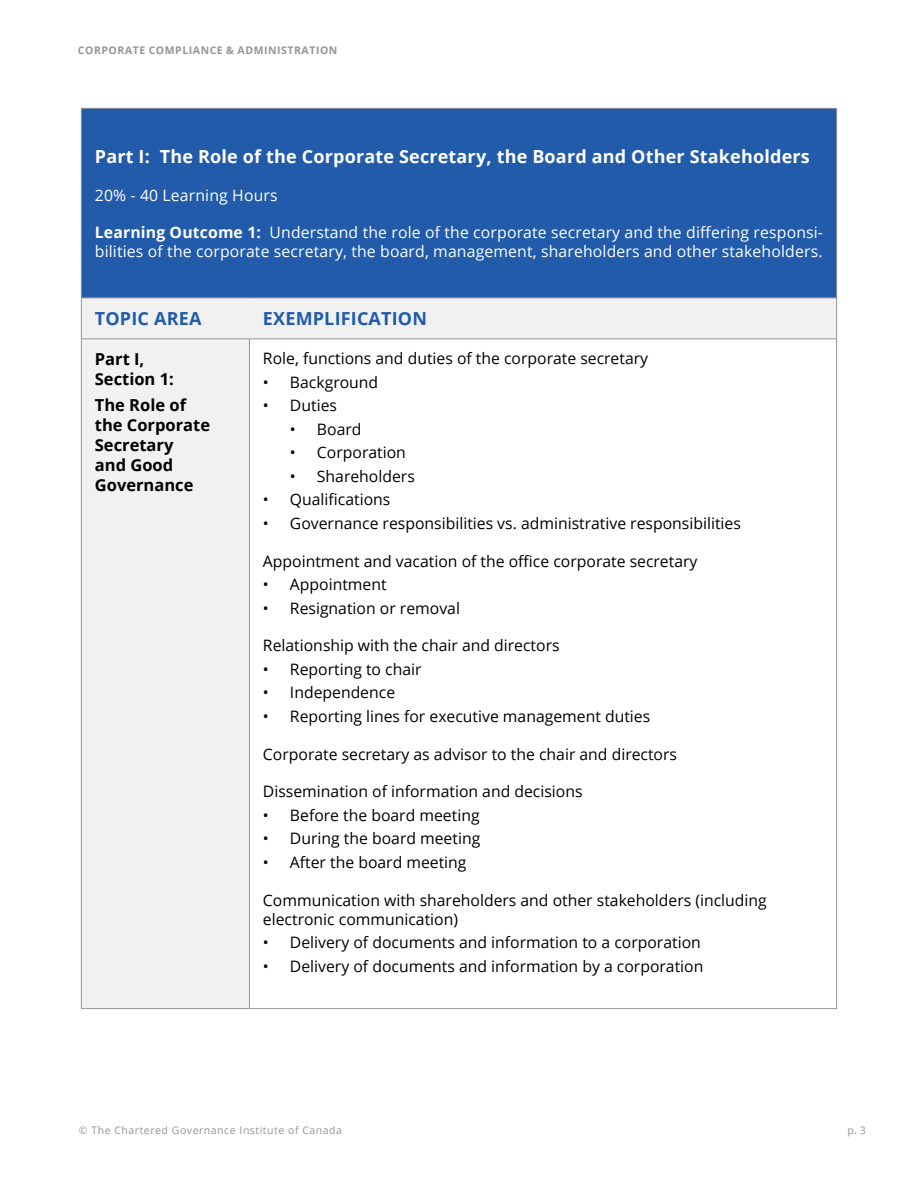
<style>
.page{position:relative;width:918px;height:1188px;background:#fff}
.page>*{position:absolute;margin:0;border:0;box-sizing:border-box;transform-origin:0 0}
.t1{font:700 18px "Open Sans";letter-spacing:.01em;color:#fff}
.t2{font:700 18px "Open Sans";letter-spacing:.01em;color:#215baa}
.t3{font:700 16.5px/19.8px "Open Sans";color:#000}
.t4{font:15.75px/18.9px "Open Sans";color:#000}
.t5{font:15.75px/18.9px "Open Sans";letter-spacing:.01em;color:#fff}
.t6{font:10.5px "Open Sans";letter-spacing:.05em;color:#939598}
.t7{font:700 10.5px "Open Sans";letter-spacing:.05em;color:#939598}
.s1{font-weight:700}
</style>
<div class="page">
<div style="left:81px;top:108px;width:756px;height:190px;background:#215baa"></div>
<svg style="left:82px;top:299px;width:754px;height:709px"></svg>
<hr style="left:81px;top:108px;width:168px;height:1px;background:#939598">
<hr style="left:81px;top:109px;width:1px;height:189px;background:#939598">
<hr style="left:249px;top:108px;width:588px;height:1px;background:#939598">
<hr style="left:836px;top:109px;width:1px;height:189px;background:#939598">
<hr style="left:81px;top:298px;width:1px;height:41px;background:#939598">
<hr style="left:836px;top:298px;width:1px;height:41px;background:#939598">
<hr style="left:81px;top:339px;width:1px;height:669px;background:#939598">
<hr style="left:836px;top:339px;width:1px;height:669px;background:#939598">
<hr style="left:81px;top:1008px;width:168px;height:1px;background:#939598">
<hr style="left:249px;top:1008px;width:588px;height:1px;background:#939598">
<hr style="left:82px;top:298px;width:167px;height:1px;background:#939598">
<hr style="left:249px;top:298px;width:587px;height:1px;background:#939598">
<hr style="left:82px;top:339px;width:167px;height:1px;background:#939598">
<hr style="left:249px;top:339px;width:587px;height:1px;background:#939598">
<hr style="left:249px;top:339px;width:1px;height:669px;background:#939598">
<p class="t7" style="left:78px;top:43px;width:261px">CORPORATE COMPLIANCE &amp; ADMINISTRATION</p>
<p class="t1" style="left:95px;top:144px;width:716px">Part I: The Role of the Corporate Secretary, the Board and Other Stakeholders</p>
<p class="t5" style="left:95px;top:185px;width:184px">20% - 40 Learning Hours</p>
<p class="t5" style="left:95px;top:223px;width:730px"><span class="s1">Learning Outcome 1:</span> Understand the role of the corporate secretary and the differing responsi&shy;bilities of the corporate secretary, the board, management, shareholders and other stakeholders.</p>
<p class="t2" style="left:95px;top:306px;width:108px">TOPIC AREA</p>
<p class="t2" style="left:263px;top:306px;width:166px">EXEMPLIFICATION</p>
<p class="t3" style="left:95px;top:349px;width:80px">Part I,<br>Section 1:</p>
<p class="t3" style="left:95px;top:395px;width:117px">The Role of the Corporate<br>Secretary<br>and Good<br>Governance</p>
<p class="t4" style="left:263px;top:349px;width:387px">Role, functions and duties of the corporate secretary</p>
<p class="t4" style="left:263px;top:372px;width:117px">• Background</p>
<p class="t4" style="left:263px;top:396px;width:76px">• Duties</p>
<p class="t4" style="left:290px;top:419px;width:73px">• Board</p>
<p class="t4" style="left:290px;top:443px;width:117px">• Corporation</p>
<p class="t4" style="left:290px;top:466px;width:126px">• Shareholders</p>
<p class="t4" style="left:263px;top:490px;width:129px">• Qualifications</p>
<p class="t4" style="left:263px;top:513px;width:479px">• Governance responsibilities vs. administrative responsibilities</p>
<p class="t4" style="left:263px;top:551px;width:436px">Appointment and vacation of the office corporate secretary</p>
<p class="t4" style="left:263px;top:575px;width:125px">• Appointment</p>
<p class="t4" style="left:263px;top:598px;width:199px">• Resignation or removal</p>
<p class="t4" style="left:263px;top:636px;width:298px">Relationship with the chair and directors</p>
<p class="t4" style="left:263px;top:659px;width:160px">• Reporting to chair</p>
<p class="t4" style="left:263px;top:683px;width:134px">• Independence</p>
<p class="t4" style="left:263px;top:706px;width:389px">• Reporting lines for executive management duties</p>
<p class="t4" style="left:263px;top:744px;width:416px">Corporate secretary as advisor to the chair and directors</p>
<p class="t4" style="left:263px;top:782px;width:321px">Dissemination of information and decisions</p>
<p class="t4" style="left:263px;top:805px;width:218px">• Before the board meeting</p>
<p class="t4" style="left:263px;top:829px;width:219px">• During the board meeting</p>
<p class="t4" style="left:263px;top:852px;width:205px">• After the board meeting</p>
<p class="t4" style="left:263px;top:890px;width:505px">Communication with shareholders and other stakeholders (including electronic communication)</p>
<p class="t4" style="left:263px;top:932px;width:439px">• Delivery of documents and information to a corporation</p>
<p class="t4" style="left:263px;top:956px;width:442px">• Delivery of documents and information by a corporation</p>
<p class="t6" style="left:79px;top:1123px;width:265px">© The Chartered Governance Institute of Canada</p>
<p class="t6" style="left:848px;top:1123px;width:20px">p. 3</p>
</div>
